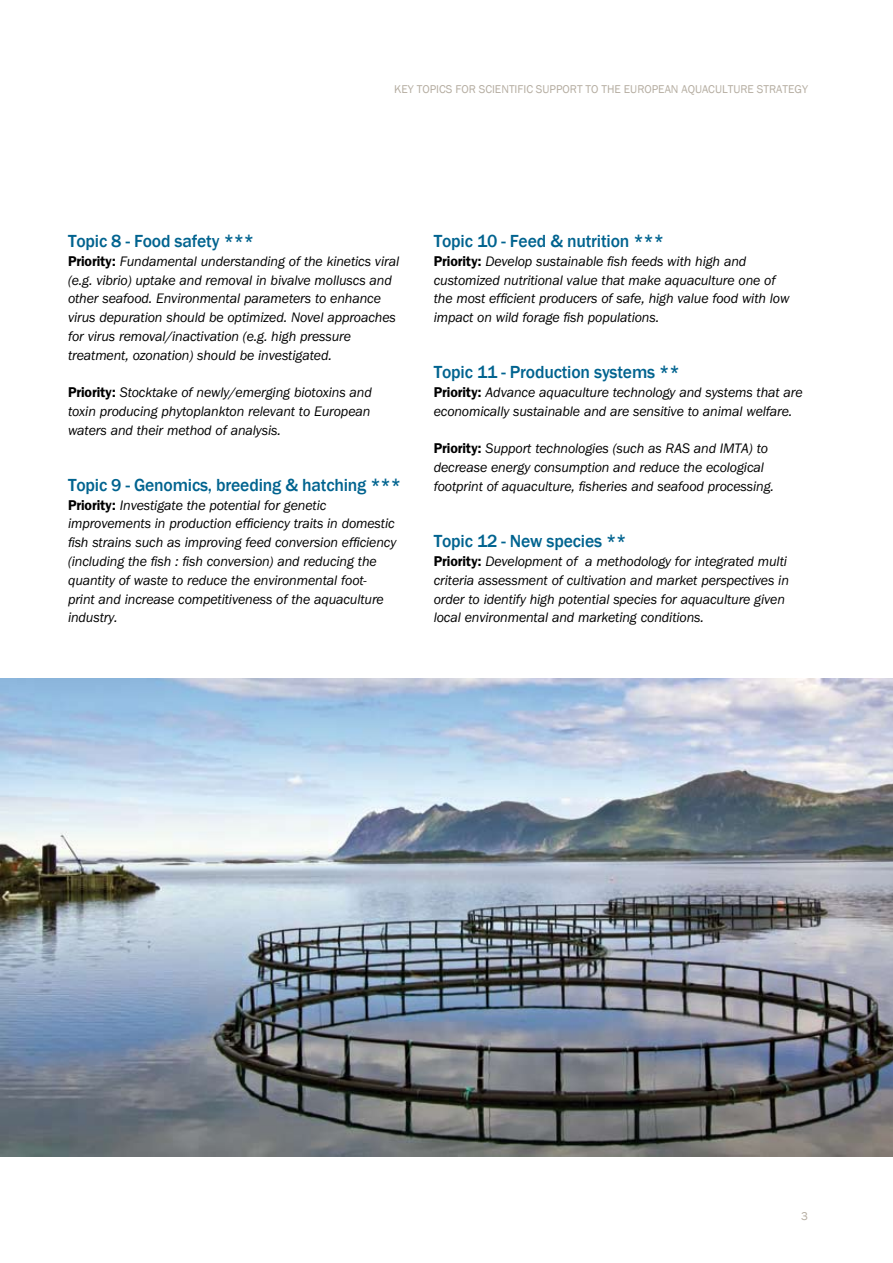
<style>
.page{position:relative;width:893px;height:1263px;background:#fff}
.page>*{position:absolute;margin:0;border:0;box-sizing:border-box;transform-origin:0 0}
.t1{font:500 18px "Franklin Gothic";letter-spacing:-.01em;color:#00638f}
.t2{font:italic 14.25px/18.8px "Franklin Gothic";letter-spacing:-.01em;color:#000}
.t3{font:11.7px "Franklin Gothic";color:#b5ada1}
.s1{font-weight:600;font-style:normal}
</style>
<div class="page">
<img style="left:0;top:678px;width:893px;height:479px">
<p class="t3" style="left:394px;top:82px;width:415px">KEY TOPICS FOR SCIENTIFIC SUPPORT TO THE EUROPEAN AQUACULTURE STRATEGY</p>
<p class="t1" style="left:68px;top:230px;width:188px">Topic 8 - Food safety ***</p>
<p class="t2" style="left:68px;top:252px;width:333px"><span class="s1">Priority:</span> Fundamental understanding of the kinetics viral (e.g. vibrio) uptake and removal in bivalve molluscs and other seafood. Environmental parameters to enhance virus depuration should be optimized. Novel approaches for virus removal/inactivation (e.g. high pressure treatment, ozonation) should be investigated.</p>
<p class="t2" style="left:68px;top:383px;width:305px;text-align:justify"><span class="s1">Priority:</span> Stocktake of newly/emerging biotoxins and toxin producing phytoplankton relevant to European waters and their method of analysis.</p>
<p class="t1" style="left:68px;top:474px;width:335px">Topic 9 - Genomics, breeding &amp; hatching ***</p>
<p class="t2" style="left:68px;top:496px;width:330px"><span class="s1">Priority:</span> Investigate the potential for genetic improvements in production efficiency traits in domestic fish strains such as improving feed conversion efficiency (including the fish : fish conversion) and reducing the quantity of waste to reduce the environmental foot&shy;print and increase competitiveness of the aquaculture industry.</p>
<p class="t1" style="left:434px;top:230px;width:232px">Topic 10 - Feed &amp; nutrition ***</p>
<p class="t2" style="left:434px;top:252px;width:357px"><span class="s1">Priority:</span> Develop sustainable fish feeds with high and customized nutritional value that make aquaculture one of the most efficient producers of safe, high value food with low impact on wild forage fish populations.</p>
<p class="t1" style="left:434px;top:361px;width:248px">Topic 11 - Production systems **</p>
<p class="t2" style="left:434px;top:383px;width:371px"><span class="s1">Priority:</span> Advance aquaculture technology and systems that are economically sustainable and are sensitive to animal welfare.</p>
<p class="t2" style="left:434px;top:440px;width:342px"><span class="s1">Priority:</span> Support technologies (such as RAS and IMTA) to decrease energy consumption and reduce the ecological footprint of aquaculture, fisheries and seafood processing.</p>
<p class="t1" style="left:434px;top:530px;width:194px">Topic 12 - New species **</p>
<p class="t2" style="left:434px;top:552px;width:357px"><span class="s1">Priority:</span> Development of a methodology for integrated multi criteria assessment of cultivation and market perspectives in order to identify high potential species for aquaculture given local environmental and marketing conditions.</p>
<p class="t3" style="left:801px;top:1209px;width:8px">3</p>
</div>
